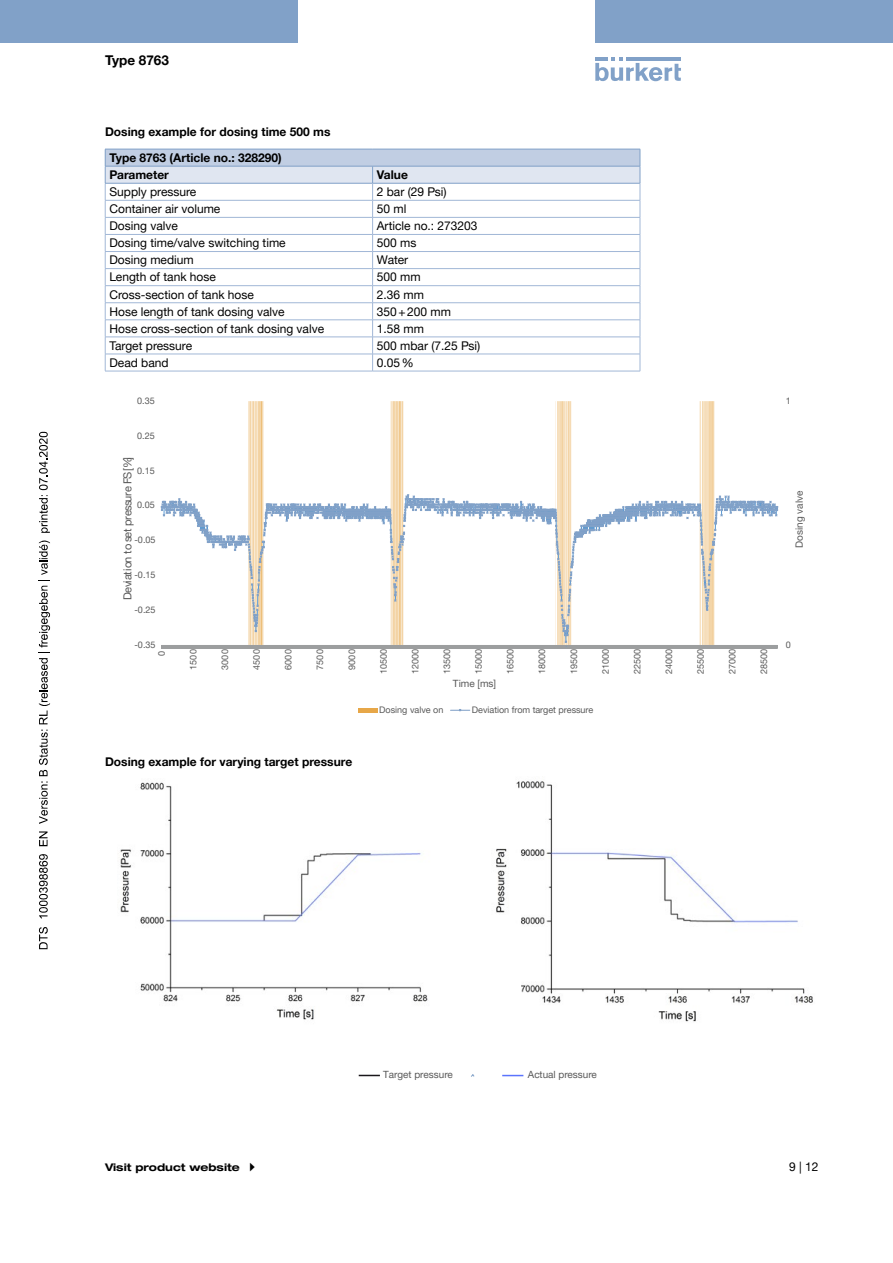
<style>
.page{position:relative;width:893px;height:1263px;background:#fff}
.page>*{position:absolute;margin:0;border:0;box-sizing:border-box;transform-origin:0 0}
.t1{font:700 13.5px "Helvetica Neue LTW1 G";color:#000}
.t2{font:12px "Helvetica Neue LTW1 G";color:#000}
.t3{font:700 12px/25.8px "Helvetica Neue LTW1 G";color:#000}
.t4{font:11.1px "Helvetica Neue LTW1 G";color:#595959}
.t5{font:700 expanded 10.5px "Helvetica Neue LTW1 G";color:#000}
.t6{font:10.05px "Helvetica Neue LTW1 G";color:#595959}
.t7{font:9.9px "Helvetica Neue LTW1 G";color:#595959}
.t8{font:9px "Helvetica Neue LTW1 G";color:#595959}
</style>
<div class="page">
<svg style="left:595px;top:57px;width:86px;height:24px"></svg>
<hr style="left:626px;top:57px;width:55px;height:4px;background:#81a1c8">
<div style="left:0;top:0;width:298px;height:42px;background:#81a1c8"></div>
<div style="left:595px;top:0;width:298px;height:42px;background:#81a1c8"></div>
<hr style="left:105px;top:371px;width:268px;height:1px;background:#a1b7d6">
<svg style="left:105px;top:149px;width:536px;height:222px"></svg>
<hr style="left:373px;top:371px;width:267px;height:1px;background:#a1b7d6">
<svg style="left:248px;top:401px;width:466px;height:36px"></svg>
<svg style="left:248px;top:437px;width:467px;height:56px"></svg>
<svg style="left:160px;top:493px;width:619px;height:156px"></svg>
<div style="left:358px;top:708px;width:19px;height:5px;background:#e7a748"></div>
<svg style="left:451px;top:709px;width:19px;height:3px"></svg>
<img style="left:496px;top:781px;width:317px;height:241px">
<img style="left:120px;top:782px;width:308px;height:238px">
<svg style="left:502px;top:1075px;width:21px;height:1px"></svg>
<svg style="left:359px;top:1075px;width:21px;height:1px"></svg>
<svg style="left:39px;top:927px;width:9px;height:22px"></svg>
<svg style="left:39px;top:854px;width:9px;height:64px"></svg>
<svg style="left:39px;top:831px;width:9px;height:15px"></svg>
<svg style="left:39px;top:540px;width:11px;height:284px"></svg>
<svg style="left:39px;top:432px;width:11px;height:101px"></svg>
<p class="t1" style="left:105px;top:52px;width:65px">Type 8763</p>
<p class="t3" style="left:109px;top:119px;width:223px;text-indent:-4px">Dosing example for dosing time 500 ms<br>Type 8763 (Article no.: 328290)</p>
<p class="t3" style="left:109px;top:162px;width:61px">Parameter</p>
<p class="t3" style="left:377px;top:162px;width:33px">Value</p>
<p class="t2" style="left:109px;top:184px;width:88px">Supply pressure</p>
<p class="t2" style="left:377px;top:184px;width:71px">2 bar (29 Psi)</p>
<p class="t2" style="left:109px;top:201px;width:112px">Container air volume</p>
<p class="t2" style="left:377px;top:201px;width:31px">50 ml</p>
<p class="t2" style="left:109px;top:219px;width:70px">Dosing valve</p>
<p class="t2" style="left:377px;top:219px;width:102px">Article no.: 273203</p>
<p class="t2" style="left:109px;top:236px;width:178px">Dosing time/valve switching time</p>
<p class="t2" style="left:377px;top:236px;width:41px">500 ms</p>
<p class="t2" style="left:109px;top:253px;width:86px">Dosing medium</p>
<p class="t2" style="left:377px;top:253px;width:33px">Water</p>
<p class="t2" style="left:109px;top:270px;width:108px">Length of tank hose</p>
<p class="t2" style="left:377px;top:270px;width:45px">500 mm</p>
<p class="t2" style="left:109px;top:287px;width:146px">Cross-section of tank hose</p>
<p class="t2" style="left:377px;top:287px;width:49px">2.36 mm</p>
<p class="t2" style="left:109px;top:304px;width:177px">Hose length of tank dosing valve</p>
<p class="t2" style="left:377px;top:304px;width:76px">350+200 mm</p>
<p class="t2" style="left:109px;top:321px;width:216px">Hose cross-section of tank dosing valve</p>
<p class="t2" style="left:377px;top:321px;width:49px">1.58 mm</p>
<p class="t2" style="left:109px;top:338px;width:84px">Target pressure</p>
<p class="t2" style="left:377px;top:338px;width:105px">500 mbar (7.25 Psi)</p>
<p class="t2" style="left:109px;top:355px;width:61px">Dead band</p>
<p class="t2" style="left:377px;top:355px;width:38px">0.05%</p>
<p class="t8" style="left:137px;top:395px;width:19px">0.35</p>
<p class="t8" style="left:137px;top:430px;width:19px">0.25</p>
<p class="t4" style="left:121px;top:600px;width:144px;rotate:-90deg">D %[SFerusserptesotnoi ta i ve</p>
<p class="t4" style="left:121px;top:460px;width:4px;rotate:-90deg">]</p>
<p class="t8" style="left:137px;top:465px;width:19px">0.15</p>
<p class="t8" style="left:137px;top:500px;width:19px">0.05</p>
<p class="t8" style="left:134px;top:535px;width:23px">-0.05</p>
<p class="t8" style="left:134px;top:569px;width:23px">-0.15</p>
<p class="t8" style="left:134px;top:604px;width:23px">-0.25</p>
<p class="t8" style="left:134px;top:639px;width:23px">-0.35</p>
<p class="t8" style="left:156px;top:656px;width:7px;rotate:-90deg">0</p>
<p class="t8" style="left:188px;top:669px;width:22px;rotate:-90deg">1500</p>
<p class="t8" style="left:219px;top:669px;width:22px;rotate:-90deg">3000</p>
<p class="t8" style="left:251px;top:669px;width:22px;rotate:-90deg">4500</p>
<p class="t8" style="left:283px;top:669px;width:22px;rotate:-90deg">6000</p>
<p class="t8" style="left:315px;top:669px;width:22px;rotate:-90deg">7500</p>
<p class="t8" style="left:346px;top:669px;width:22px;rotate:-90deg">9000</p>
<p class="t8" style="left:378px;top:674px;width:27px;rotate:-90deg">10500</p>
<p class="t8" style="left:410px;top:674px;width:27px;rotate:-90deg">12000</p>
<p class="t8" style="left:441px;top:674px;width:27px;rotate:-90deg">13500</p>
<p class="t8" style="left:473px;top:674px;width:27px;rotate:-90deg">15000</p>
<p class="t8" style="left:505px;top:674px;width:27px;rotate:-90deg">16500</p>
<p class="t8" style="left:537px;top:674px;width:27px;rotate:-90deg">18000</p>
<p class="t8" style="left:568px;top:674px;width:27px;rotate:-90deg">19500</p>
<p class="t8" style="left:600px;top:674px;width:27px;rotate:-90deg">21000</p>
<p class="t8" style="left:632px;top:674px;width:27px;rotate:-90deg">22500</p>
<p class="t8" style="left:663px;top:674px;width:27px;rotate:-90deg">24000</p>
<p class="t8" style="left:695px;top:674px;width:27px;rotate:-90deg">25500</p>
<p class="t8" style="left:727px;top:674px;width:27px;rotate:-90deg">27000</p>
<p class="t8" style="left:758px;top:674px;width:27px;rotate:-90deg">28500</p>
<p class="t6" style="left:453px;top:677px;width:45px">Time [ms]</p>
<p class="t3" style="left:105px;top:748px;width:249px">Dosing example for varying target pressure</p>
<p class="t8" style="left:379px;top:704px;width:66px">Dosing valve on</p>
<p class="t8" style="left:472px;top:704px;width:123px">Deviation from target pressure</p>
<p class="t8" style="left:786px;top:395px;width:7px">1</p>
<p class="t6" style="left:793px;top:548px;width:58px;rotate:-90deg">Dosing valve</p>
<p class="t8" style="left:786px;top:639px;width:7px">0</p>
<p class="t7" style="left:383px;top:1069px;width:71px">Target pressure</p>
<p class="t7" style="left:528px;top:1069px;width:71px">Actual pressure</p>
<p class="t5" style="left:105px;top:1161px;width:136px">Visit product website</p>
<p class="t2" style="left:789px;top:1159px;width:31px">9 | 12</p>
</div>
